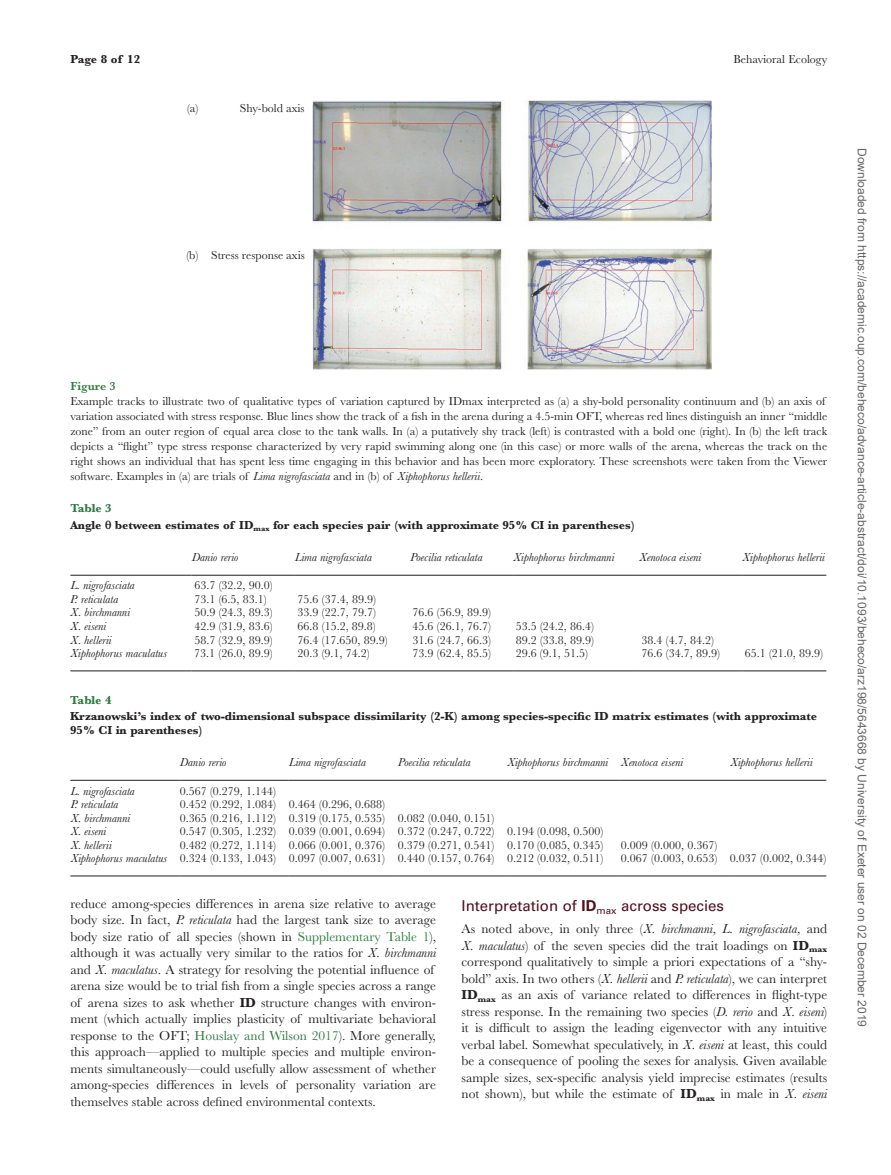
<style>
.page{position:relative;width:891px;height:1175px;background:#fff}
.page>*{position:absolute;margin:0;border:0;box-sizing:border-box;transform-origin:0 0}
.t1{font:15px "Univers LT Std";color:#510f1b}
.t2{font:13.5px/16.5px "Baskerville MT Std";color:#231f20}
.t3{font:12px/15px "Baskerville MT Std";color:#231f20}
.t4{font:italic 12px "Baskerville MT Std";color:#231f20}
.t5{font:700 12px/16.5px "Baskerville MT Std";letter-spacing:-.005em;color:#231f20}
.t6{font:12px "Arial";color:#666}
.t7{font:600 12px "Baskerville MT Std";color:#2a7a3b}
.t8{font:700 12px "Baskerville MT Std";letter-spacing:-.01em;color:#2a7a3b}
.s1{font-style:italic}
.s2{color:#2a7a3b}
.s3{font-family:"Gandhari Unicode"}
.s4{font-weight:700}
</style>
<div class="page">
<img style="left:313px;top:101px;width:398px;height:269px">
<hr style="left:70px;top:575px;width:122px;height:1px;background:#231f20">
<hr style="left:192px;top:575px;width:103px;height:1px;background:#231f20">
<hr style="left:295px;top:575px;width:115px;height:1px;background:#231f20">
<hr style="left:410px;top:575px;width:103px;height:1px;background:#231f20">
<hr style="left:513px;top:575px;width:126px;height:1px;background:#231f20">
<hr style="left:639px;top:575px;width:103px;height:1px;background:#231f20">
<hr style="left:742px;top:575px;width:84px;height:1px;background:#231f20">
<hr style="left:70px;top:670px;width:122px;height:1px;background:#231f20">
<hr style="left:192px;top:670px;width:103px;height:1px;background:#231f20">
<hr style="left:295px;top:670px;width:115px;height:1px;background:#231f20">
<hr style="left:410px;top:670px;width:103px;height:1px;background:#231f20">
<hr style="left:513px;top:670px;width:126px;height:1px;background:#231f20">
<hr style="left:639px;top:670px;width:103px;height:1px;background:#231f20">
<hr style="left:742px;top:670px;width:84px;height:1px;background:#231f20">
<hr style="left:70px;top:780px;width:110px;height:1px;background:#231f20">
<hr style="left:180px;top:780px;width:109px;height:1px;background:#231f20">
<hr style="left:289px;top:780px;width:109px;height:1px;background:#231f20">
<hr style="left:398px;top:780px;width:109px;height:1px;background:#231f20">
<hr style="left:507px;top:780px;width:114px;height:1px;background:#231f20">
<hr style="left:621px;top:780px;width:109px;height:1px;background:#231f20">
<hr style="left:730px;top:780px;width:96px;height:1px;background:#231f20">
<hr style="left:70px;top:875px;width:110px;height:1px;background:#231f20">
<hr style="left:180px;top:875px;width:109px;height:1px;background:#231f20">
<hr style="left:289px;top:875px;width:109px;height:1px;background:#231f20">
<hr style="left:398px;top:875px;width:109px;height:1px;background:#231f20">
<hr style="left:507px;top:875px;width:114px;height:1px;background:#231f20">
<hr style="left:621px;top:875px;width:109px;height:1px;background:#231f20">
<hr style="left:730px;top:875px;width:96px;height:1px;background:#231f20">
<p class="t5" style="left:70px;top:51px;width:71px">Page 8 of 12</p>
<p class="t3" style="left:187px;top:101px;width:13px">(a)</p>
<p class="t3" style="left:240px;top:101px;width:66px">Shy-bold axis</p>
<p class="t3" style="left:186px;top:247px;width:14px">(b)</p>
<p class="t3" style="left:211px;top:247px;width:95px">Stress response axis</p>
<p class="t3" style="left:733px;top:52px;width:95px">Behavioral Ecology</p>
<p class="t7" style="left:70px;top:379px;width:47px">Figure 3</p>
<p class="t3" style="left:70px;top:393px;width:758px">Example tracks to illustrate two of qualitative types of variation captured by IDmax interpreted as (a) a shy-bold personality continuum and (b) an axis of variation associated with stress response. Blue lines show the track of a fish in the arena during a 4.5-min OFT, whereas red lines distinguish an inner “middle zone” from an outer region of equal area close to the tank walls. In (a) a putatively shy track (left) is contrasted with a bold one (right). In (b) the left track depicts a “flight” type stress response characterized by very rapid swimming along one (in this case) or more walls of the arena, whereas the track on the right shows an individual that has spent less time engaging in this behavior and has been more exploratory. These screenshots were taken from the Viewer software. Examples in (a) are trials of <span class="s1">Lima nigrofasciata</span> and in (b) of <span class="s1">Xiphophorus hellerii</span>.</p>
<p class="t5" style="left:70px;top:500px;width:566px"><span class="s2">Table 3<br></span>Angle <span class="s3">θ</span> between estimates of ID<sub>max</sub> for each species pair (with approximate 95% CI in parentheses)</p>
<p class="t4" style="left:192px;top:550px;width:48px">Danio rerio</p>
<p class="t4" style="left:295px;top:550px;width:78px">Lima nigrofasciata</p>
<p class="t4" style="left:410px;top:550px;width:74px">Poecilia reticulata</p>
<p class="t4" style="left:513px;top:550px;width:103px">Xiphophorus birchmanni</p>
<p class="t4" style="left:639px;top:550px;width:64px">Xenotoca eiseni</p>
<p class="t4" style="left:742px;top:550px;width:84px">Xiphophorus hellerii</p>
<p class="t4" style="left:70px;top:578px;width:66px">L. nigrofasciata</p>
<p class="t3" style="left:194px;top:578px;width:80px">63.7 (32.2, 90.0)</p>
<p class="t4" style="left:70px;top:592px;width:49px">P. reticulata</p>
<p class="t3" style="left:194px;top:591px;width:74px">73.1 (6.5, 83.1)</p>
<p class="t3" style="left:298px;top:591px;width:80px">75.6 (37.4, 89.9)</p>
<p class="t4" style="left:70px;top:605px;width:61px">X. birchmanni</p>
<p class="t3" style="left:194px;top:605px;width:80px">50.9 (24.3, 89.3)</p>
<p class="t3" style="left:298px;top:605px;width:80px">33.9 (22.7, 79.7)</p>
<p class="t3" style="left:413px;top:605px;width:80px">76.6 (56.9, 89.9)</p>
<p class="t4" style="left:70px;top:619px;width:37px">X. eiseni</p>
<p class="t3" style="left:194px;top:618px;width:80px">42.9 (31.9, 83.6)</p>
<p class="t3" style="left:297px;top:618px;width:80px">66.8 (15.2, 89.8)</p>
<p class="t3" style="left:413px;top:618px;width:80px">45.6 (26.1, 76.7)</p>
<p class="t3" style="left:516px;top:618px;width:80px">53.5 (24.2, 86.4)</p>
<p class="t4" style="left:70px;top:632px;width:43px">X. hellerii</p>
<p class="t3" style="left:194px;top:632px;width:80px">58.7 (32.9, 89.9)</p>
<p class="t3" style="left:297px;top:632px;width:92px">76.4 (17.650, 89.9)</p>
<p class="t3" style="left:413px;top:632px;width:80px">31.6 (24.7, 66.3)</p>
<p class="t3" style="left:516px;top:632px;width:80px">89.2 (33.8, 89.9)</p>
<p class="t3" style="left:642px;top:632px;width:74px">38.4 (4.7, 84.2)</p>
<p class="t4" style="left:70px;top:646px;width:98px">Xiphophorus maculatus</p>
<p class="t3" style="left:194px;top:645px;width:80px">73.1 (26.0, 89.9)</p>
<p class="t3" style="left:297px;top:645px;width:74px">20.3 (9.1, 74.2)</p>
<p class="t3" style="left:413px;top:645px;width:80px">73.9 (62.4, 85.5)</p>
<p class="t3" style="left:516px;top:645px;width:74px">29.6 (9.1, 51.5)</p>
<p class="t3" style="left:642px;top:645px;width:80px">76.6 (34.7, 89.9)</p>
<p class="t3" style="left:745px;top:645px;width:80px">65.1 (21.0, 89.9)</p>
<p class="t8" style="left:70px;top:693px;width:43px">Table 4</p>
<p class="t5" style="left:70px;top:709px;width:748px;line-height:13.5px">Krzanowski’s index of two-dimensional subspace dissimilarity (2-K) among species-specific ID matrix estimates (with approximate<br>95% CI in parentheses)</p>
<p class="t4" style="left:180px;top:755px;width:48px">Danio rerio</p>
<p class="t4" style="left:289px;top:755px;width:78px">Lima nigrofasciata</p>
<p class="t4" style="left:398px;top:755px;width:74px">Poecilia reticulata</p>
<p class="t4" style="left:507px;top:755px;width:178px">Xiphophorus birchmanni Xenotoca eiseni</p>
<p class="t4" style="left:730px;top:755px;width:84px">Xiphophorus hellerii</p>
<p class="t4" style="left:70px;top:783px;width:66px">L. nigrofasciata</p>
<p class="t3" style="left:180px;top:783px;width:98px">0.567 (0.279, 1.144)</p>
<p class="t4" style="left:70px;top:797px;width:49px">P. reticulata</p>
<p class="t3" style="left:180px;top:796px;width:207px">0.452 (0.292, 1.084) 0.464 (0.296, 0.688)</p>
<p class="t4" style="left:70px;top:810px;width:61px">X. birchmanni</p>
<p class="t3" style="left:180px;top:810px;width:316px">0.365 (0.216, 1.112) 0.319 (0.175, 0.535) 0.082 (0.040, 0.151)</p>
<p class="t4" style="left:70px;top:824px;width:37px">X. eiseni</p>
<p class="t3" style="left:180px;top:823px;width:425px">0.547 (0.305, 1.232) 0.039 (0.001, 0.694) 0.372 (0.247, 0.722) 0.194 (0.098, 0.500)</p>
<p class="t4" style="left:70px;top:837px;width:43px">X. hellerii</p>
<p class="t3" style="left:180px;top:837px;width:425px">0.482 (0.272, 1.114) 0.066 (0.001, 0.376) 0.379 (0.271, 0.541) 0.170 (0.085, 0.345)</p>
<p class="t3" style="left:621px;top:837px;width:98px">0.009 (0.000, 0.367)</p>
<p class="t3" style="left:70px;top:850px;width:535px"><span class="s1">Xiphophorus maculatus</span> 0.324 (0.133, 1.043) 0.097 (0.007, 0.631) 0.440 (0.157, 0.764) 0.212 (0.032, 0.511)</p>
<p class="t3" style="left:621px;top:850px;width:207px">0.067 (0.003, 0.653) 0.037 (0.002, 0.344)</p>
<p class="t2" style="left:70px;top:895px;width:367px">reduce among-species differences in arena size relative to average body size. In fact, <span class="s1">P. reticulata</span> had the largest tank size to average body size ratio of all species (shown in <span class="s2">Supplementary Table 1</span>), although it was actually very similar to the ratios for <span class="s1">X. birchmanni </span>and <span class="s1">X. maculatus</span>. A strategy for resolving the potential influence of arena size would be to trial fish from a single species across a range of arena sizes to ask whether <span class="s4">ID</span> structure changes with environ&shy;ment (which actually implies plasticity of multivariate behavioral response to the OFT; <span class="s2">Houslay and Wilson 2017</span>). More generally, this approach—applied to multiple species and multiple environ&shy;ments simultaneously—could usefully allow assessment of whether among-species differences in levels of personality variation are themselves stable across defined environmental contexts.</p>
<p class="t1" style="left:462px;top:896px;width:264px">Interpretation of <span class="s4">ID</span><sub>max</sub> across species</p>
<p class="t2" style="left:462px;top:920px;width:367px;text-align:justify">As noted above, in only three (<span class="s1">X. birchmanni, L. nigrofasciata,</span> and <span class="s1">X. maculatus</span>) of the seven species did the trait loadings on <span class="s4">ID</span><sub>max </sub>correspond qualitatively to simple a priori expectations of a “shy&shy;bold” axis. In two others (<span class="s1">X. hellerii</span> and <span class="s1">P. reticulata</span>), we can interpret <span class="s4">ID</span><sub>max</sub> as an axis of variance related to differences in flight-type stress response. In the remaining two species (<span class="s1">D. rerio</span> and <span class="s1">X. eiseni</span>) it is difficult to assign the leading eigenvector with any intuitive verbal label. Somewhat speculatively, in <span class="s1">X. eiseni</span> at least, this could be a consequence of pooling the sexes for analysis. Given available sample sizes, sex-specific analysis yield imprecise estimates (results not shown), but while the estimate of <span class="s4">ID</span><sub>max</sub> in male in <span class="s1">X. eiseni</span></p>
<p class="t6" style="left:866px;top:148px;width:880px;rotate:90deg">Downloaded from https://academic.oup.com/beheco/advance-article-abstract/doi/10.1093/beheco/arz198/5643668 by University of Exeter user on 02 December 2019</p>
</div>
